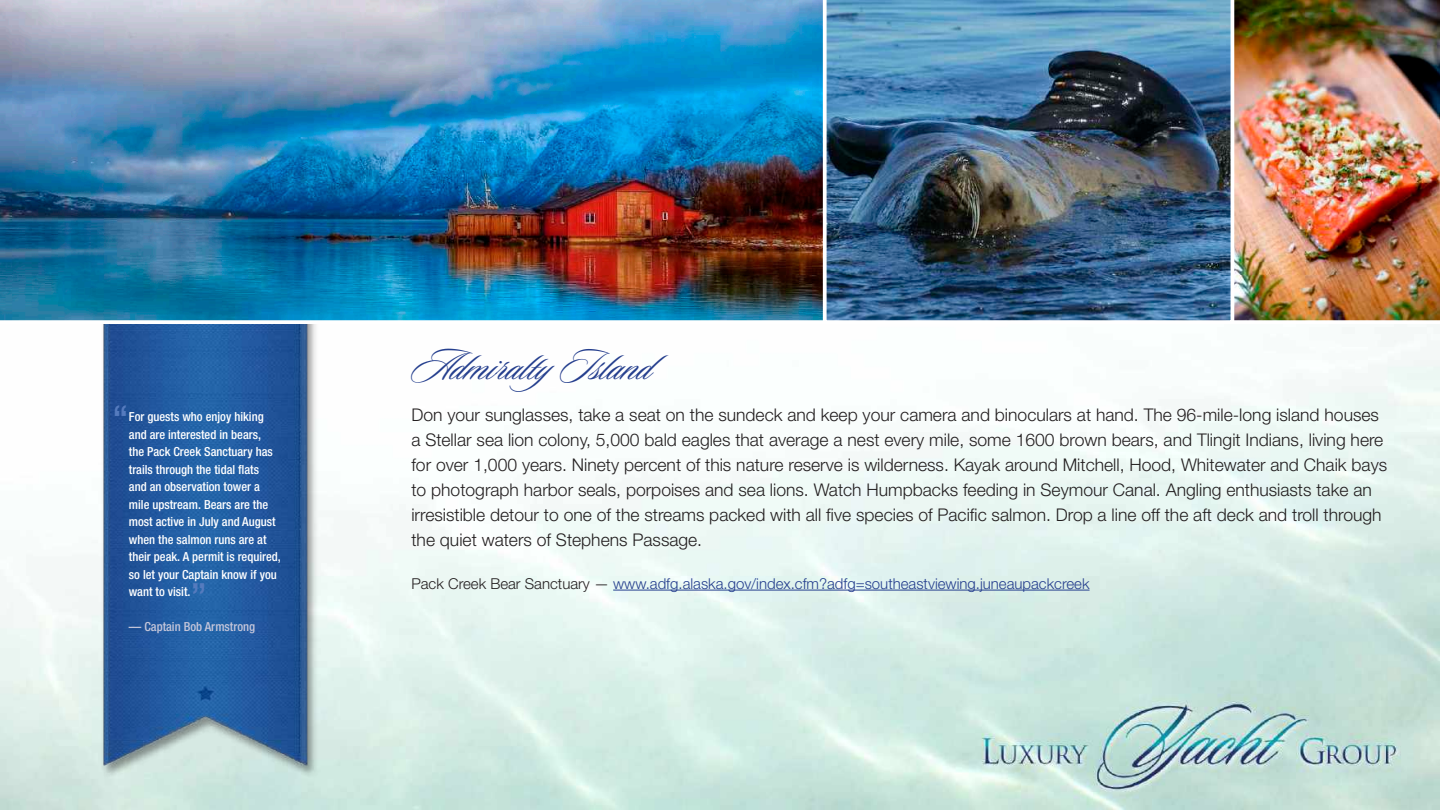
<style>
.page{position:relative;width:1440px;height:810px;background:#fff}
.page>*{position:absolute;margin:0;border:0;box-sizing:border-box;transform-origin:0 0}
.t1{font:45px "Sloop Script One";color:#253f8e}
.t2{font:500 condensed 37.5px "Helvetica Neue LT Std";color:#557bbe}
.t3{font:300 17.5px/25px "Helvetica Neue LT Std";color:#231f20}
.t4{font:300 15px "Helvetica Neue LT Std";color:#253f8e}
.t5{font:500 condensed 12.5px/17.5px "Helvetica Neue LT Std";color:#fff}
.t6{font:500 condensed 12.5px "Helvetica Neue LT Std";color:#c5c6da}
.s1{color:#231f20}
</style>
<div class="page">
<img style="left:0;top:324px;width:1440px;height:486px">
<img style="left:98px;top:326px;width:225px;height:455px">
<img style="left:1236px;top:0;width:204px;height:321px">
<img style="left:0;top:0;width:821px;height:326px">
<img style="left:821px;top:0;width:415px;height:326px">
<hr style="left:613px;top:590px;width:477px;height:1px;background:#253f8e">
<h2 class="t2" style="left:112px;top:396px;width:17px">“</h2>
<p class="t5" style="left:129px;top:408px;width:153px">For guests who enjoy hiking and are interested in bears,<br>the Pack Creek Sanctuary has trails through the tidal flats<br>and an observation tower a mile upstream. Bears are the most active in July and August when the salmon runs are at their peak. A permit is required, so let your Captain know if you want to visit.</p>
<p class="t6" style="left:129px;top:620px;width:128px">— Captain Bob Armstrong</p>
<h2 class="t2" style="left:191px;top:575px;width:17px">”</h2>
<h1 class="t1" style="left:411px;top:343px;width:242px">AdmiraltyIsland</h1>
<p class="t3" style="left:411px;top:402px;width:977px">Don your sunglasses, take a seat on the sundeck and keep your camera and binoculars at hand. The 96-mile-long island houses a Stellar sea lion colony, 5,000 bald eagles that average a nest every mile, some 1600 brown bears, and Tlingit Indians, living here for over 1,000 years. Ninety percent of this nature reserve is wilderness. Kayak around Mitchell, Hood, Whitewater and Chaik bays to photograph harbor seals, porpoises and sea lions. Watch Humpbacks feeding in Seymour Canal. Angling enthusiasts take an irresistible detour to one of the streams packed with all five species of Pacific salmon. Drop a line off the aft deck and troll through the quiet waters of Stephens Passage.</p>
<p class="t4" style="left:411px;top:574px;width:680px"><span class="s1">Pack Creek Bear Sanctuary —</span> www.adfg.alaska.gov/index.cfm?adfg=southeastviewing.juneaupackcreek</p>
</div>
